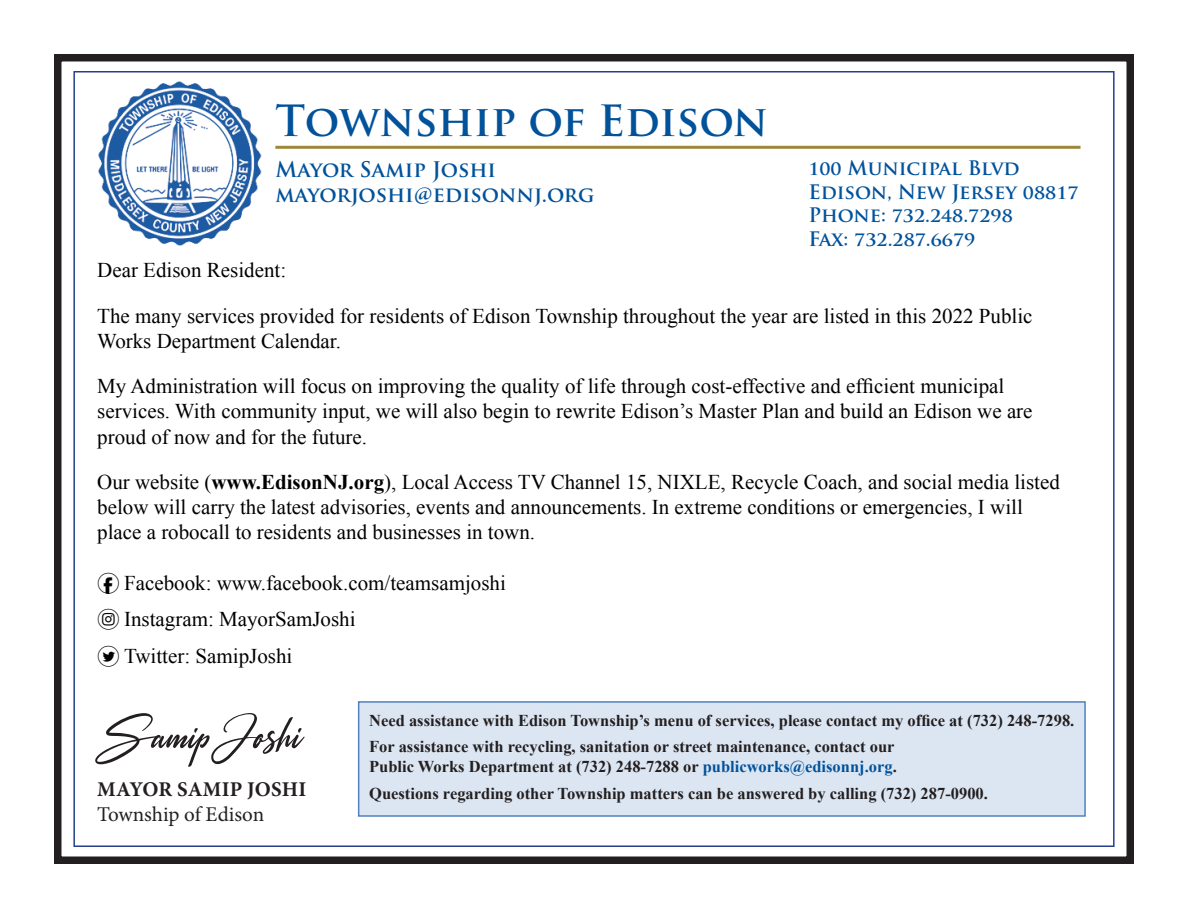
<style>
.page{position:relative;width:1188px;height:918px;background:#fff}
.page>*{position:absolute;margin:0;border:0;box-sizing:border-box;transform-origin:0 0}
.t1{font:63px "Rosellinda Alyamore";color:#231f20}
.t2{font:700 42px "Trajan Pro";color:#01529b}
.No_Spacing{font:21px/25.2px "Times New Roman";color:#000}
.t3{font:700 21px "Trajan Pro";color:#01529b}
.t4{font:21px "Minion Pro";letter-spacing:-.005em;color:#231f20}
.t5{font:700 21px "Minion Pro";letter-spacing:.01em;color:#231f20}
.t6{font:700 19.5px "Trajan Pro";color:#01529b}
.No_Spacing-2{font:700 16.5px/19.8px "Times New Roman";color:#231f20}
.s1{font-weight:700}
.s2{font-family:"typeecon"}
.s3{color:#01529b}
</style>
<div class="page">
<div style="left:358px;top:701px;width:728px;height:116px;background:#dce6f2;border:2px solid #4f81bd"></div>
<img style="left:98px;top:81px;width:164px;height:165px">
<hr style="left:275px;top:146px;width:806px;height:3px;background:#9d8839">
<div style="left:54px;top:54px;width:1080px;height:810px;border:8px solid #231f20"></div>
<p class="t2" style="left:275px;top:94px;width:494px">Township of Edison</p>
<p class="t3" style="left:275px;top:156px;width:222px">Mayor Samip Joshi</p>
<p class="t3" style="left:275px;top:181px;width:321px">mayorjoshi@edisonnj.org</p>
<p class="t6" style="left:808px;top:156px;width:213px">100 Municipal Blvd</p>
<p class="t6" style="left:808px;top:180px;width:272px">Edison, New Jersey 08817</p>
<p class="t6" style="left:808px;top:203px;width:206px">Phone: 732.248.7298</p>
<p class="t6" style="left:808px;top:226px;width:168px">Fax: 732.287.6679</p>
<p class="No_Spacing" style="left:97px;top:257px;width:190px">Dear Edison Resident:</p>
<p class="No_Spacing" style="left:97px;top:303px;width:937px">The many services provided for residents of Edison Township throughout the year are listed in this 2022 Public<br>Works Department Calendar.</p>
<p class="No_Spacing" style="left:97px;top:373px;width:937px">My Administration will focus on improving the quality of life through cost-effective and efficient municipal services. With community input, we will also begin to rewrite Edison’s Master Plan and build an Edison we are proud of now and for the future.</p>
<p class="No_Spacing" style="left:97px;top:469px;width:964px">Our website (<span class="s1">www.EdisonNJ.org</span>), Local Access TV Channel 15, NIXLE, Recycle Coach, and social media listed below will carry the latest advisories, events and announcements. In extreme conditions or emergencies, I will place a robocall to residents and businesses in town.</p>
<p class="No_Spacing" style="left:97px;top:570px;width:410px"><span class="s2">f</span> Facebook: www.facebook.com/teamsamjoshi</p>
<p class="No_Spacing" style="left:97px;top:606px;width:260px"><span class="s2">i</span> Instagram: MayorSamJoshi</p>
<p class="No_Spacing" style="left:97px;top:643px;width:197px"><span class="s2">t</span> Twitter: SamipJoshi</p>
<p class="t1" style="left:97px;top:700px;width:208px">SamipJoshi</p>
<p class="t5" style="left:97px;top:774px;width:211px">MAYOR SAMIP JOSHI</p>
<p class="t4" style="left:97px;top:800px;width:168px">Township of Edison</p>
<p class="No_Spacing-2" style="left:369px;top:710px;width:707px">Need assistance with Edison Township’s menu of services, please contact my office at (732) 248-7298.</p>
<p class="No_Spacing-2" style="left:369px;top:736px;width:529px">For assistance with recycling, sanitation or street maintenance, contact our<br>Public Works Department at (732) 248-7288 or <span class="s3">publicworks@edisonnj.org</span>.</p>
<p class="No_Spacing-2" style="left:369px;top:783px;width:620px">Questions regarding other Township matters can be answered by calling (732) 287-0900.</p>
</div>
